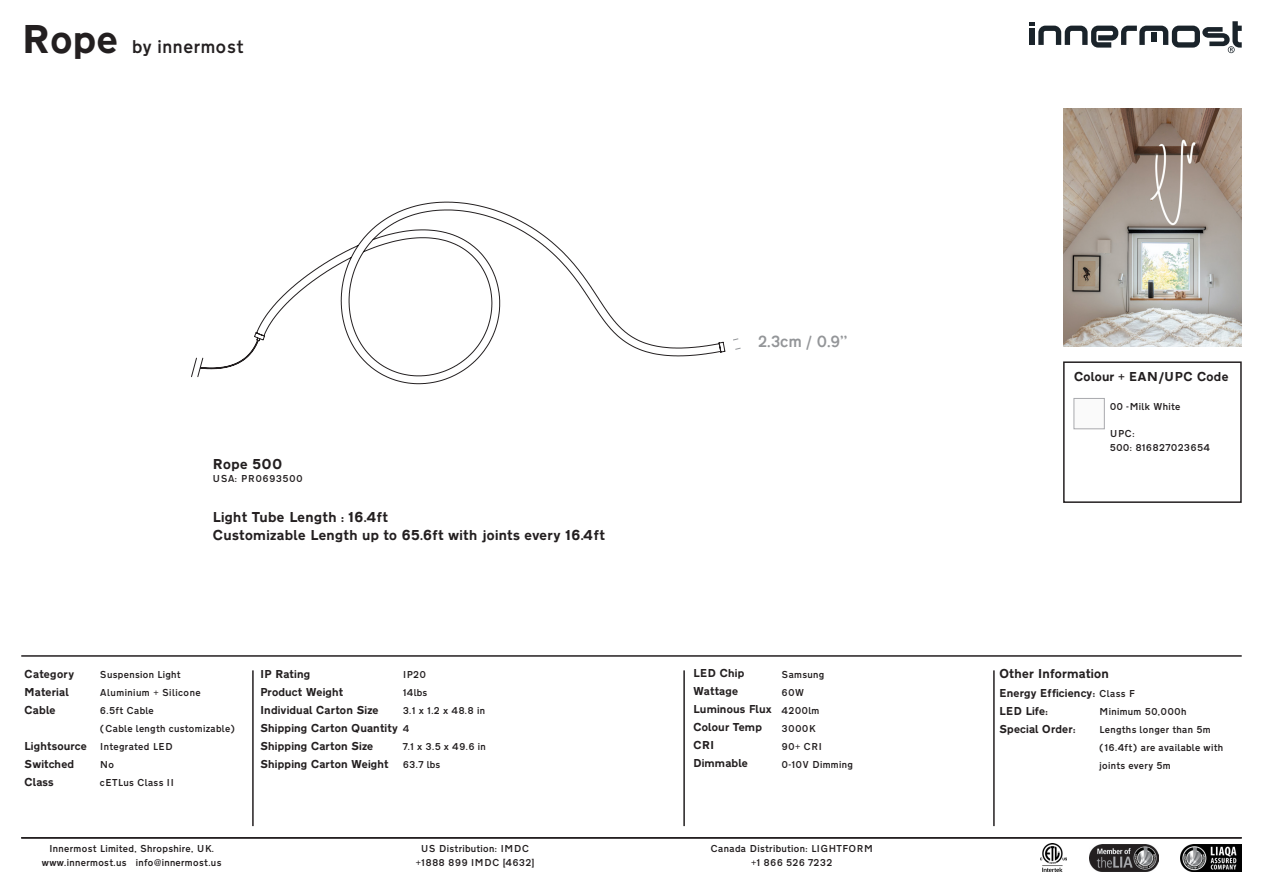
<style>
.page{position:relative;width:1263px;height:893px;background:#fff}
.page>*{position:absolute;margin:0;border:0;box-sizing:border-box;transform-origin:0 0}
.t1{font:700 42px "Transport DOT";color:#231f20}
.t2{font:500 19.5px "Transport DOT";letter-spacing:.01em;color:#231f20}
.t3{font:700 15px "Transport DOT";letter-spacing:.01em;color:#231f20}
.t4{font:500 14.4px "Transport New";color:#939598}
.t5{font:700 13.5px "Transport DOT";color:#231f20}
.t6{font:700 12px/18px "Transport DOT";color:#231f20}
.t7{font:500 10.5px/18px "Transport DOT";letter-spacing:.01em;color:#231f20}
</style>
<div class="page">
<div style="left:1063px;top:361px;width:179px;height:142px;border:2px solid #231f20"></div>
<div style="left:1074px;top:398px;width:30px;height:31px;background:#fafafa;border:1px solid #a8a9ad"></div>
<hr style="left:21px;top:655px;width:1221px;height:2px;background:#231f20">
<hr style="left:21px;top:837px;width:1221px;height:1px;background:#231f20">
<hr style="left:252px;top:670px;width:2px;height:156px;background:#231f20">
<hr style="left:683px;top:670px;width:2px;height:156px;background:#231f20">
<hr style="left:993px;top:670px;width:2px;height:156px;background:#231f20">
<img style="left:1063px;top:108px;width:179px;height:238px">
<svg style="left:191px;top:201px;width:535px;height:183px"></svg>
<svg style="left:733px;top:338px;width:8px;height:12px"></svg>
<img style="left:1040px;top:844px;width:27px;height:28px">
<svg style="left:1029px;top:21px;width:213px;height:32px"></svg>
<img style="left:1181px;top:845px;width:61px;height:27px">
<img style="left:1089px;top:845px;width:69px;height:27px">
<p class="t1" style="left:21px;top:15px;width:99px">Rope</p>
<p class="t2" style="left:132px;top:35px;width:113px">by innermost</p>
<p class="t3" style="left:213px;top:455px;width:71px">Rope 500</p>
<p class="t7" style="left:213px;top:470px;width:92px">USA: PR0693500</p>
<p class="t3" style="left:213px;top:508px;width:177px">Light Tube Length : 16.4ft</p>
<p class="t3" style="left:213px;top:526px;width:394px">Customizable Length up to 65.6ft with joints every 16.4ft</p>
<h3 class="t4" style="left:758px;top:330px;width:91px">2.3cm / 0.9’’</h3>
<p class="t5" style="left:1074px;top:369px;width:156px">Colour + EAN/UPC Code</p>
<p class="t7" style="left:1110px;top:398px;width:72px">00 -Milk White</p>
<p class="t7" style="left:1110px;top:427px;width:102px;line-height:13.5px">UPC:<br>500: 816827023654</p>
<p class="t6" style="left:24px;top:665px;width:52px">Category</p>
<p class="t6" style="left:24px;top:683px;width:46px">Material<br>Cable</p>
<p class="t6" style="left:24px;top:737px;width:64px">Lightsource<br>Switched<br>Class</p>
<p class="t7" style="left:100px;top:665px;width:103px">Suspension Light<br>Aluminium + Silicone</p>
<p class="t7" style="left:100px;top:701px;width:56px">6.5ft Cable</p>
<p class="t7" style="left:100px;top:719px;width:137px">(Cable length customizable)<br>Integrated LED<br>No<br>cETLus Class II</p>
<p class="t7" style="left:42px;top:842px;width:181px;line-height:13.5px;text-align:center">Innermost Limited, Shropshire, UK. www.innermost.us info@innermost.us</p>
<p class="t6" style="left:693px;top:664px;width:80px">LED Chip<br>Wattage<br>Luminous Flux<br>Colour Temp<br>CRI<br>Dimmable</p>
<p class="t7" style="left:782px;top:665px;width:44px">Samsung</p>
<p class="t6" style="left:260px;top:665px;width:52px">IP Rating</p>
<p class="t5" style="left:999px;top:666px;width:111px">Other Information</p>
<p class="t6" style="left:260px;top:683px;width:120px">Product Weight<br>Individual Carton Size</p>
<p class="t6" style="left:260px;top:719px;width:140px">Shipping Carton Quantity</p>
<p class="t6" style="left:260px;top:737px;width:115px">Shipping Carton Size</p>
<p class="t6" style="left:260px;top:755px;width:130px">Shipping Carton Weight</p>
<p class="t7" style="left:403px;top:666px;width:25px">IP20</p>
<p class="t7" style="left:403px;top:684px;width:26px">14lbs</p>
<p class="t7" style="left:403px;top:702px;width:84px">3.1 x 1.2 x 48.8 in</p>
<p class="t7" style="left:403px;top:720px;width:8px">4</p>
<p class="t7" style="left:403px;top:738px;width:85px">7.1 x 3.5 x 49.6 in</p>
<p class="t7" style="left:403px;top:756px;width:39px">63.7 lbs</p>
<p class="t6" style="left:999px;top:684px;width:98px">Energy Efficiency:</p>
<p class="t6" style="left:999px;top:702px;width:50px">LED Life:</p>
<p class="t6" style="left:999px;top:720px;width:78px">Special Order:</p>
<p class="t7" style="left:782px;top:683px;width:24px">60W</p>
<p class="t7" style="left:782px;top:701px;width:40px">4200lm</p>
<p class="t7" style="left:782px;top:719px;width:36px">3000K</p>
<p class="t7" style="left:782px;top:737px;width:42px">90+ CRI</p>
<p class="t7" style="left:782px;top:755px;width:73px">0-10V Dimming</p>
<p class="t7" style="left:1099px;top:685px;width:37px">Class F</p>
<p class="t7" style="left:1099px;top:703px;width:89px">Minimum 50,000h</p>
<p class="t7" style="left:1099px;top:721px;width:126px">Lengths longer than 5m (16.4ft) are available with joints every 5m</p>
<p class="t7" style="left:416px;top:842px;width:120px;line-height:13.5px;text-align:center">US Distribution: IMDC +1888 899 IMDC [4632]</p>
<p class="t7" style="left:710px;top:842px;width:164px;line-height:13.5px;text-align:center">Canada Distribution: LIGHTFORM +1 866 526 7232</p>
</div>
